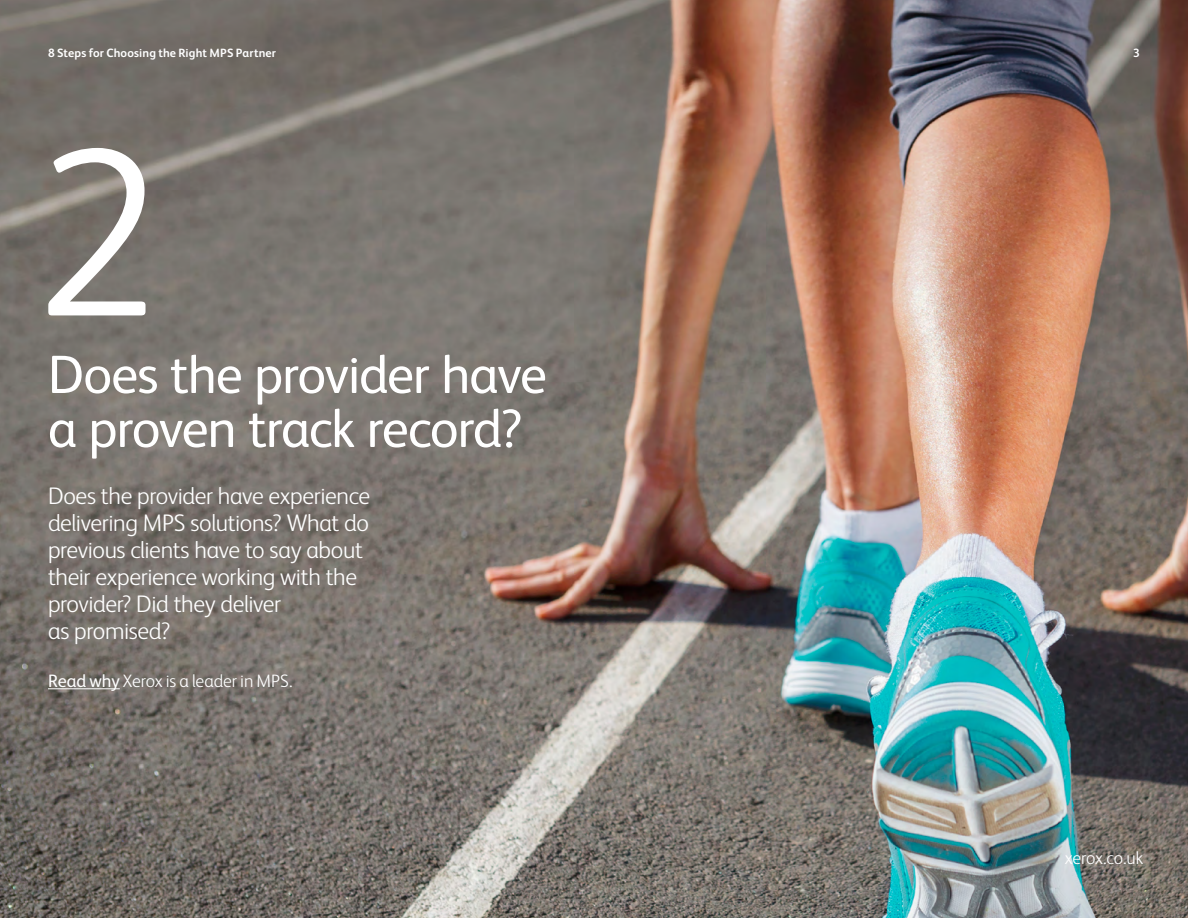
<style>
.page{position:relative;width:1188px;height:918px;background:#fff}
.page>*{position:absolute;margin:0;border:0;box-sizing:border-box;transform-origin:0 0}
.t1{font:300 240px "Xerox Sans";color:#fff}
.t2{font:54px/54px "Xerox Sans";letter-spacing:-.02em;color:#fff}
.t3{font:300 24px/27px "Xerox Sans";letter-spacing:-.015em;color:#fff}
.t4{font:300 18px "Xerox Sans";letter-spacing:-.005em;color:#fff}
.t5{font:700 12px "Xerox Sans";letter-spacing:.01em;color:#fff}
.s1{font-weight:400}
</style>
<div class="page">
<img style="left:0;top:0;width:1188px;height:918px">
<hr style="left:48px;top:688px;width:72px;height:1px;background:#fff">
<p class="t5" style="left:48px;top:45px;width:230px">8 Steps for Choosing the Right MPS Partner</p>
<p class="t5" style="left:1133px;top:45px;width:8px">3</p>
<h1 class="t1" style="left:32px;top:76px;width:131px">2</h1>
<h2 class="t2" style="left:48px;top:345px;width:500px">Does the provider have a proven track record?</h2>
<p class="t3" style="left:48px;top:481px;width:324px">Does the provider have experience delivering MPS solutions? What do previous clients have to say about their experience working with the provider? Did they deliver<br>as promised?</p>
<p class="t4" style="left:48px;top:669px;width:246px"><span class="s1">Read why</span> Xerox is a leader in MPS.</p>
<p class="t4" style="left:1065px;top:846px;width:80px">xerox.co.uk</p>
</div>
